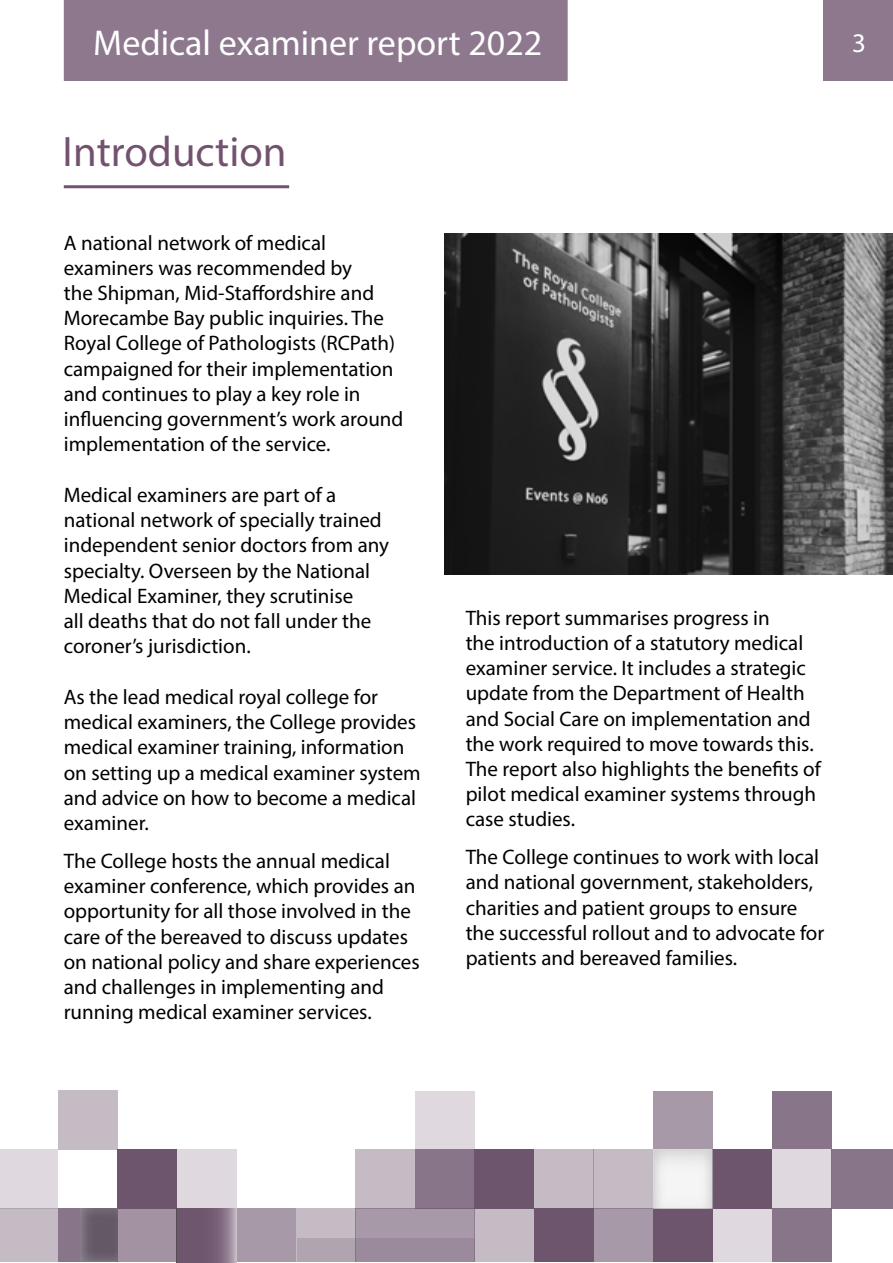
<style>
.page{position:relative;width:893px;height:1263px;background:#fff}
.page>*{position:absolute;margin:0;border:0;box-sizing:border-box;transform-origin:0 0}
.t1{font:42.75px "Myriad Pro";color:#73526f}
.t2{font:36px "Myriad Pro";color:#fff}
.t3{font:27px "Myriad Pro";color:#fff}
.t4{font:21px/25.2px "Myriad Pro";color:#000}
</style>
<div class="page">
<div style="left:65px;top:0;width:502px;height:81px;background:#8d788e"></div>
<div style="left:824px;top:0;width:69px;height:81px;background:#8d788e"></div>
<div style="left:415px;top:1091px;width:59px;height:58px;background:#dfd9df"></div>
<div style="left:653px;top:1091px;width:60px;height:58px;background:#a899a8"></div>
<div style="left:772px;top:1091px;width:60px;height:58px;background:#897589"></div>
<div style="left:0;top:1149px;width:58px;height:60px;background:#dfd9df"></div>
<div style="left:58px;top:1090px;width:59px;height:60px;background:#c5bbc5"></div>
<div style="left:117px;top:1149px;width:60px;height:60px;background:#6e556e"></div>
<div style="left:177px;top:1149px;width:59px;height:60px;background:#dfd9df"></div>
<div style="left:355px;top:1149px;width:60px;height:60px;background:#c5bbc5"></div>
<div style="left:415px;top:1149px;width:59px;height:60px;background:#897589"></div>
<div style="left:474px;top:1149px;width:60px;height:60px;background:#6e556e"></div>
<div style="left:593px;top:1149px;width:60px;height:60px;background:#c5bbc5"></div>
<div style="left:713px;top:1149px;width:59px;height:60px;background:#6e556e"></div>
<div style="left:772px;top:1149px;width:60px;height:60px;background:#dfd9df"></div>
<div style="left:832px;top:1149px;width:61px;height:60px;background:#897589"></div>
<div style="left:0;top:1209px;width:58px;height:53px;background:#c5bbc5"></div>
<div style="left:58px;top:1209px;width:59px;height:53px;background:#897589"></div>
<div style="left:236px;top:1209px;width:60px;height:53px;background:#a899a8"></div>
<div style="left:296px;top:1209px;width:59px;height:53px;background:#c5bbc5"></div>
<div style="left:355px;top:1209px;width:60px;height:53px;background:#a899a8"></div>
<div style="left:415px;top:1209px;width:59px;height:53px;background:#a899a8"></div>
<div style="left:474px;top:1209px;width:60px;height:53px;background:#c5bbc5"></div>
<div style="left:534px;top:1209px;width:59px;height:53px;background:#6e556e"></div>
<div style="left:593px;top:1209px;width:60px;height:53px;background:#a899a8"></div>
<div style="left:653px;top:1209px;width:60px;height:53px;background:#6e556e"></div>
<div style="left:713px;top:1209px;width:59px;height:53px;background:#dfd9df"></div>
<div style="left:772px;top:1208px;width:59px;height:53px;background:#897589"></div>
<div style="left:117px;top:1209px;width:60px;height:53px;background:#a292a2"></div>
<img style="left:236px;top:1209px;width:1px;height:53px">
<div style="left:534px;top:1149px;width:59px;height:60px;background:#c5bbc5"></div>
<svg style="left:176px;top:1209px;width:60px;height:53px;background:#7b657b"></svg>
<div style="left:297px;top:1238px;width:177px;height:24px;background:linear-gradient(to right,#b0a3b0,#948194)"></div>
<svg style="left:80px;top:1208px;width:37px;height:53px;background:#6c606e"></svg>
<hr style="left:64px;top:185px;width:225px;height:3px;background:#73526f">
<img style="left:445px;top:233px;width:448px;height:342px">
<h2 class="t2" style="left:93px;top:20px;width:451px">Medical examiner report 2022</h2>
<p class="t3" style="left:852px;top:26px;width:15px">3</p>
<h1 class="t1" style="left:63px;top:125px;width:225px">Introduction</h1>
<p class="t4" style="left:64px;top:230px;width:341px">A national network of medical examiners was recommended by<br>the Shipman, Mid-Staffordshire and Morecambe Bay public inquiries. The Royal College of Pathologists (RCPath) campaigned for their implementation and continues to play a key role in influencing government’s work around implementation of the service.</p>
<p class="t4" style="left:64px;top:482px;width:327px">Medical examiners are part of a national network of specially trained independent senior doctors from any specialty. Overseen by the National Medical Examiner, they scrutinise<br>all deaths that do not fall under the coroner’s jurisdiction.</p>
<p class="t4" style="left:64px;top:684px;width:358px">As the lead medical royal college for medical examiners, the College provides medical examiner training, information on setting up a medical examiner system and advice on how to become a medical examiner.</p>
<p class="t4" style="left:64px;top:848px;width:357px">The College hosts the annual medical examiner conference, which provides an opportunity for all those involved in the care of the bereaved to discuss updates on national policy and share experiences and challenges in implementing and running medical examiner services.</p>
<p class="t4" style="left:466px;top:605px;width:357px">This report summarises progress in<br>the introduction of a statutory medical examiner service. It includes a strategic update from the Department of Health and Social Care on implementation and the work required to move towards this.<br>The report also highlights the benefits of pilot medical examiner systems through case studies.</p>
<p class="t4" style="left:466px;top:844px;width:360px">The College continues to work with local and national government, stakeholders, charities and patient groups to ensure the successful rollout and to advocate for patients and bereaved families.</p>
</div>
